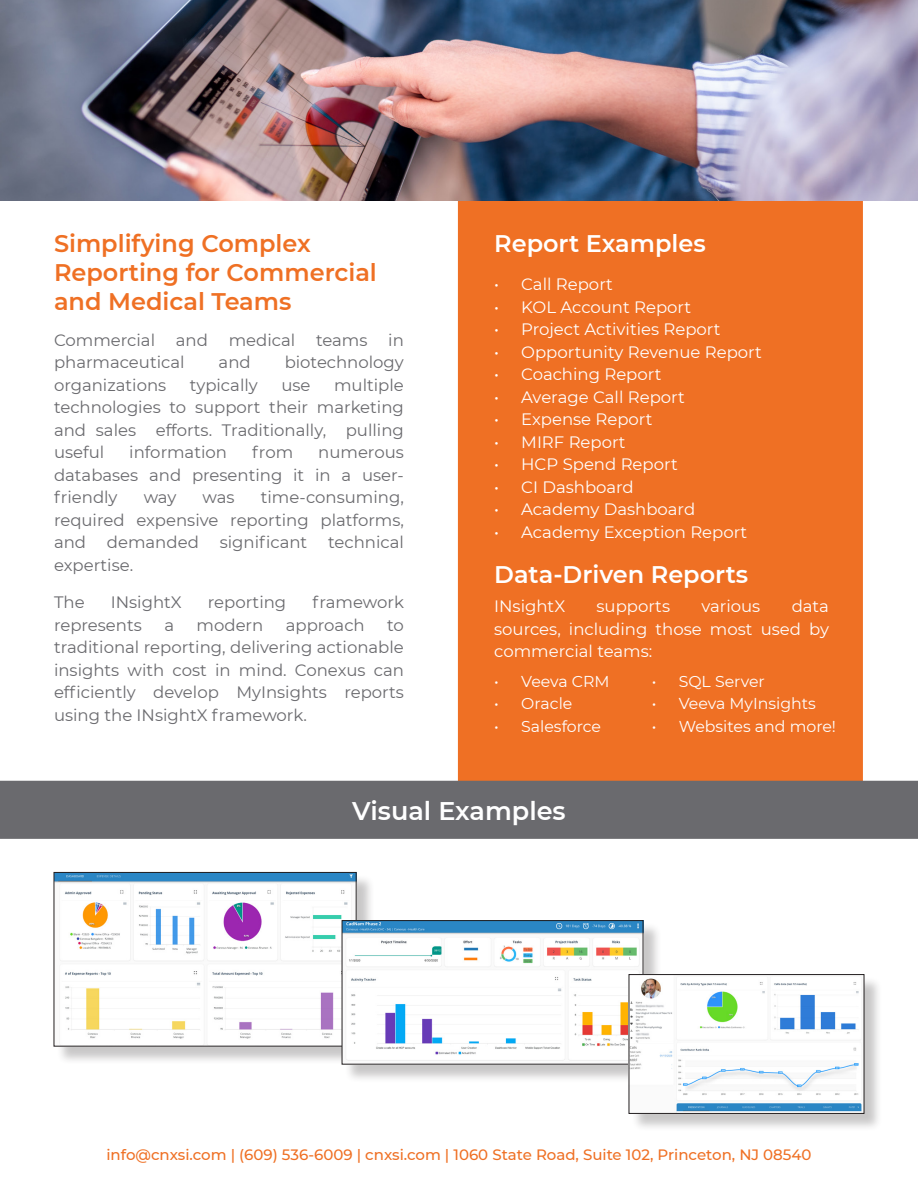
<style>
.page{position:relative;width:918px;height:1188px;background:#fff}
.page>*{position:absolute;margin:0;border:0;box-sizing:border-box;transform-origin:0 0}
.t1{font:600 25.5px "Montserrat";color:#fff}
.t2{font:600 24px/28.8px "Montserrat";color:#ef7024}
.t3{font:600 24px "Montserrat";color:#fff}
.t4{font:16.5px/22.5px "Montserrat";color:#6a6a6e;text-align:justify}
.t5{font:16.5px/22.5px "Montserrat";color:#fff;text-align:justify}
.t6{font:15.75px "Montserrat";color:#fff}
.t7{font:500 15px "Montserrat";color:#ef7024}
</style>
<div class="page">
<div style="left:458px;top:58px;width:405px;height:742px;background:#ef7024;border:2px solid #ef7024"></div>
<img style="left:0;top:0;width:918px;height:200px">
<div style="left:1px;top:782px;width:916px;height:56px;background:#6a6a6e"></div>
<div style="left:0;top:781px;width:918px;height:58px;border:2px solid #6a6a6e"></div>
<div style="left:56px;top:874px;width:319px;height:191px;background:#231f20;opacity:.25"></div>
<img style="left:56px;top:874px;width:298px;height:170px">
<div style="left:54px;top:872px;width:302px;height:174px;border:1px solid #231f20"></div>
<div style="left:344px;top:923px;width:318px;height:160px;background:#231f20;opacity:.25"></div>
<img style="left:344px;top:922px;width:297px;height:140px">
<div style="left:342px;top:920px;width:301px;height:144px;border:1px solid #231f20"></div>
<div style="left:631px;top:977px;width:252px;height:155px;background:#231f20;opacity:.25"></div>
<img style="left:631px;top:976px;width:231px;height:136px">
<div style="left:629px;top:974px;width:235px;height:140px;border:1px solid #231f20"></div>
<p class="t2" style="left:54px;top:228px;width:324px">Simplifying Complex<br>Reporting for Commercial and Medical Teams</p>
<p class="t4" style="left:54px;top:328px;width:103px">Commercial</p>
<p class="t4" style="left:176px;top:328px;width:34px">and</p>
<p class="t4" style="left:229px;top:328px;width:68px">medical</p>
<p class="t4" style="left:316px;top:328px;width:53px">teams</p>
<p class="t4" style="left:388px;top:328px;width:17px">in</p>
<p class="t4" style="left:54px;top:350px;width:132px">pharmaceutical</p>
<p class="t4" style="left:219px;top:350px;width:34px">and</p>
<p class="t4" style="left:285px;top:350px;width:121px">biotechnology</p>
<p class="t4" style="left:54px;top:373px;width:114px">organizations</p>
<p class="t4" style="left:190px;top:373px;width:69px">typically</p>
<p class="t4" style="left:281px;top:373px;width:31px">use</p>
<p class="t4" style="left:54px;top:373px;width:351px;text-indent:280px">multiple technologies to support their marketing and sales efforts. Traditionally, pulling useful</p>
<p class="t4" style="left:129px;top:440px;width:99px">information</p>
<p class="t4" style="left:252px;top:440px;width:43px">from</p>
<p class="t4" style="left:54px;top:440px;width:351px;text-indent:264px">numerous databases and presenting it in a user&shy;friendly</p>
<p class="t4" style="left:54px;top:485px;width:351px;text-indent:207px">time-consuming, required expensive reporting platforms, and</p>
<p class="t4" style="left:144px;top:485px;width:34px">way</p>
<p class="t4" style="left:203px;top:485px;width:34px">was</p>
<p class="t4" style="left:107px;top:530px;width:93px">demanded</p>
<p class="t4" style="left:220px;top:530px;width:89px">significant</p>
<p class="t4" style="left:328px;top:530px;width:77px">technical</p>
<p class="t4" style="left:54px;top:553px;width:81px">expertise.</p>
<p class="t4" style="left:54px;top:590px;width:32px">The</p>
<p class="t4" style="left:111px;top:590px;width:72px">INsightX</p>
<p class="t4" style="left:208px;top:590px;width:80px">reporting</p>
<p class="t4" style="left:312px;top:590px;width:93px">framework</p>
<p class="t4" style="left:54px;top:613px;width:89px">represents</p>
<p class="t4" style="left:164px;top:613px;width:11px">a</p>
<p class="t4" style="left:197px;top:613px;width:68px">modern</p>
<p class="t4" style="left:286px;top:613px;width:80px">approach</p>
<p class="t4" style="left:54px;top:613px;width:351px;text-indent:333px">to traditional reporting, delivering actionable insights with cost in mind. Conexus can efficiently develop MyInsights reports using the INsightX framework.</p>
<p class="t3" style="left:494px;top:227px;width:213px">Report Examples</p>
<p class="t5" style="left:494px;top:272px;width:120px">• Call Report</p>
<p class="t5" style="left:494px;top:295px;width:198px">• KOL Account Report</p>
<p class="t5" style="left:494px;top:317px;width:228px">• Project Activities Report</p>
<p class="t5" style="left:494px;top:340px;width:269px">• Opportunity Revenue Report</p>
<p class="t5" style="left:494px;top:362px;width:169px">• Coaching Report</p>
<p class="t5" style="left:494px;top:385px;width:192px">• Average Call Report</p>
<p class="t5" style="left:494px;top:407px;width:160px">• Expense Report</p>
<p class="t5" style="left:494px;top:430px;width:133px">• MIRF Report</p>
<p class="t5" style="left:494px;top:452px;width:185px">• HCP Spend Report</p>
<p class="t5" style="left:494px;top:475px;width:141px">• CI Dashboard</p>
<p class="t5" style="left:494px;top:497px;width:202px">• Academy Dashboard</p>
<p class="t5" style="left:494px;top:520px;width:255px">• Academy Exception Report</p>
<p class="t3" style="left:494px;top:557px;width:255px">Data-Driven Reports</p>
<p class="t5" style="left:494px;top:594px;width:72px">INsightX</p>
<p class="t5" style="left:597px;top:594px;width:75px">supports</p>
<p class="t5" style="left:701px;top:594px;width:60px">various</p>
<p class="t5" style="left:494px;top:594px;width:336px;text-indent:297px">data sources, including those most used by commercial teams:</p>
<p class="t6" style="left:494px;top:670px;width:117px">• Veeva CRM</p>
<p class="t6" style="left:494px;top:693px;width:80px">• Oracle</p>
<p class="t6" style="left:494px;top:715px;width:108px">• Salesforce</p>
<p class="t6" style="left:652px;top:670px;width:115px">• SQL Server</p>
<p class="t6" style="left:652px;top:693px;width:166px">• Veeva MyInsights</p>
<p class="t6" style="left:652px;top:715px;width:186px">• Websites and more!</p>
<p class="t1" style="left:352px;top:793px;width:215px">Visual Examples</p>
<p class="t7" style="left:106px;top:1145px;width:707px">info@cnxsi.com | (609) 536-6009 | cnxsi.com | 1060 State Road, Suite 102, Princeton, NJ 08540</p>
</div>
